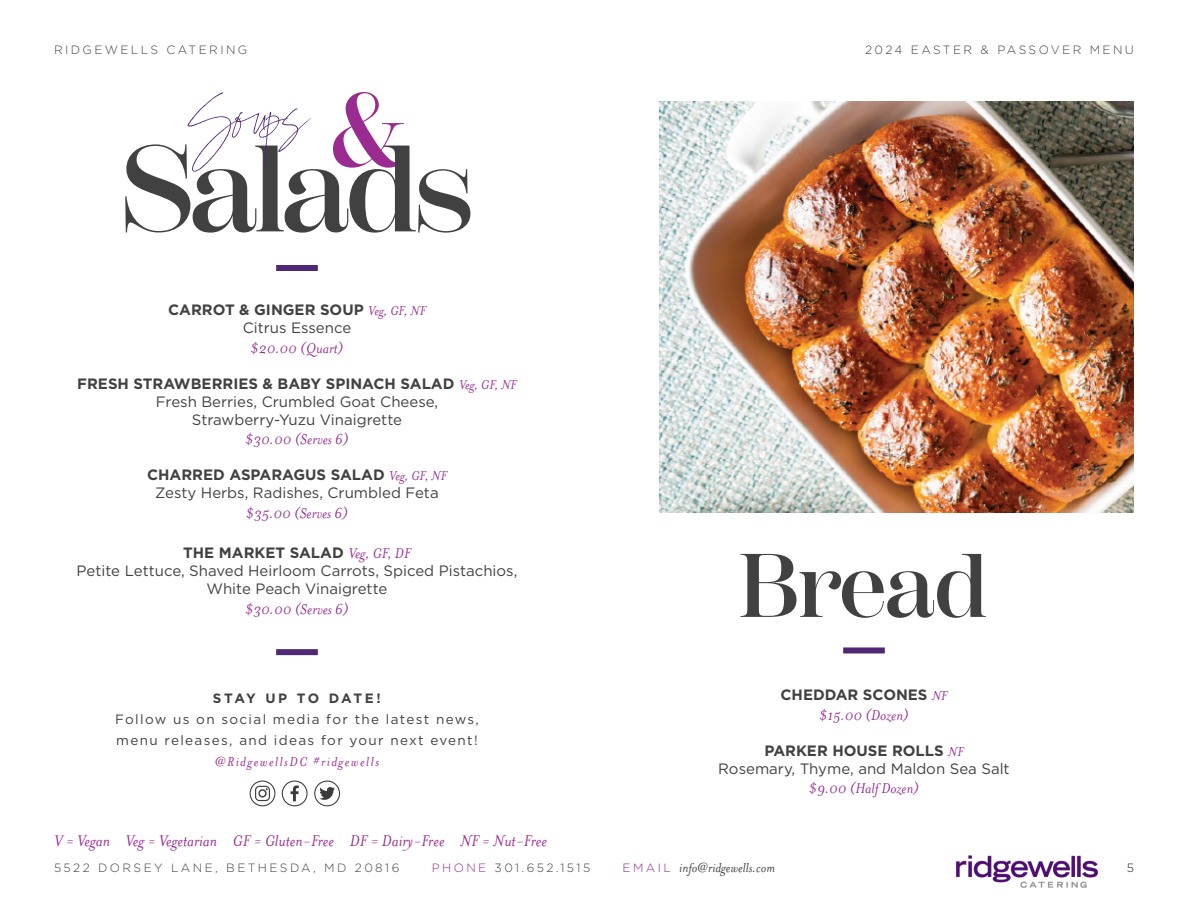
<style>
.page{position:relative;width:1188px;height:918px;background:#fff}
.page>*{position:absolute;margin:0;border:0;box-sizing:border-box;transform-origin:0 0}
.t1{font:600 122.55px "Scotch Display";letter-spacing:-.05em;color:#414142}
.t2{font:600 105.15px "Scotch Display";color:#9a2b90}
.t3{font:90px "Coral Blush Script";color:#502875}
.t4{font:600 90px "Scotch Display";letter-spacing:-.025em;color:#414142}
.t5{font:italic 18px "Mrs Eaves";color:#9a2b90}
.t6{font:italic 16.5px "Mrs Eaves";color:#972f91}
.t7{font:15px/18px "Gotham";color:#414142;text-align:center}
.t8{font:700 15px "Gotham";color:#414142}
.t9{font:italic 15px "Mrs Eaves";color:#414142}
.t10{font:italic 15px "Mrs Eaves";letter-spacing:.1em;color:#9a2b90}
.t11{font:13.5px/21px "Gotham";letter-spacing:.1em;color:#414142}
.t12{font:700 13.5px "Gotham";letter-spacing:.16em;color:#414142}
.t13{font:300 12px "Gotham";letter-spacing:.2em;color:#414142}
.t14{font:300 12px "Gotham";color:#231f20}
.s1{font-family:"Mrs Eaves";font-weight:400;font-style:italic;color:#972f91}
.s2{font-family:"Mrs Eaves";font-weight:400;font-style:italic;font-size:16.5px;color:#972f91}
.s3{color:#9a2b93}
.s4{font-family:"Gotham";font-weight:300;font-style:normal;font-size:12px;color:#902b93}
</style>
<div class="page">
<img style="left:955px;top:855px;width:144px;height:33px">
<div style="left:843px;top:647px;width:42px;height:6px;background:#502875"></div>
<img style="left:658px;top:102px;width:476px;height:411px">
<div style="left:276px;top:265px;width:42px;height:6px;background:#502875"></div>
<div style="left:276px;top:649px;width:42px;height:6px;background:#502875"></div>
<div style="left:250px;top:781px;width:25px;height:25px;border:1px solid #3b3b3b;border-radius:50%"></div>
<svg style="left:255px;top:786px;width:15px;height:15px"></svg>
<div style="left:282px;top:781px;width:26px;height:25px;border:1px solid #3b3b3b;border-radius:50%"></div>
<svg style="left:291px;top:786px;width:8px;height:15px"></svg>
<div style="left:314px;top:781px;width:26px;height:25px;border:1px solid #3b3b3b;border-radius:50%"></div>
<svg style="left:319px;top:787px;width:16px;height:13px"></svg>
<p class="t13" style="left:54px;top:42px;width:195px">RIDGEWELLS CATERING</p>
<p class="t13" style="left:865px;top:42px;width:270px">2024 EASTER &amp; PASSOVER MENU</p>
<p class="t3" style="left:193px;top:73px;width:119px">Soups</p>
<p class="t2" style="left:329px;top:70px;width:79px">&amp;</p>
<p class="t1" style="left:119px;top:119px;width:357px">Salads</p>
<p class="t8" style="left:168px;top:300px;width:259px">CARROT &amp; GINGER SOUP <span class="s1">Veg, GF, NF</span></p>
<p class="t7" style="left:243px;top:318px;width:110px">Citrus Essence</p>
<p class="t6" style="left:251px;top:339px;width:94px">$20.00 (Quart)</p>
<p class="t8" style="left:77px;top:373px;width:441px">FRESH STRAWBERRIES &amp; BABY SPINACH SALAD <span class="s1">Veg, GF, NF</span></p>
<p class="t7" style="left:156px;top:392px;width:284px">Fresh Berries, Crumbled Goat Cheese,</p>
<p class="t7" style="left:192px;top:410px;width:212px">Strawberry-Yuzu Vinaigrette</p>
<p class="t6" style="left:245px;top:431px;width:105px">$30.00 (Serves 6)</p>
<p class="t8" style="left:147px;top:465px;width:301px">CHARRED ASPARAGUS SALAD <span class="s1">Veg, GF, NF</span></p>
<p class="t7" style="left:155px;top:484px;width:285px">Zesty Herbs, Radishes, Crumbled Feta</p>
<p class="t6" style="left:246px;top:504px;width:104px">$35.00 (Serves 6)</p>
<p class="t8" style="left:183px;top:543px;width:229px">THE MARKET SALAD <span class="s2">Veg, GF, DF</span></p>
<p class="t7" style="left:77px;top:561px;width:442px">Petite Lettuce, Shaved Heirloom Carrots, Spiced Pistachios,<br>White Peach Vinaigrette</p>
<p class="t6" style="left:245px;top:600px;width:105px">$30.00 (Serves 6)</p>
<p class="t12" style="left:213px;top:690px;width:170px">STAY UP TO DATE!</p>
<p class="t11" style="left:115px;top:709px;width:365px">Follow us on social media for the latest news, menu releases, and ideas for your next event!</p>
<p class="t10" style="left:215px;top:754px;width:165px">@RidgewellsDC #ridgewells</p>
<p class="t5" style="left:54px;top:830px;width:495px">V = Vegan Veg = Vegetarian GF = Gluten-Free DF = Dairy-Free NF = Nut-Free</p>
<p class="t4" style="left:738px;top:534px;width:252px">Bread</p>
<p class="t8" style="left:781px;top:684px;width:168px">CHEDDAR SCONES <span class="s1">NF</span></p>
<p class="t6" style="left:819px;top:706px;width:91px">$15.00 (Dozen)</p>
<p class="t8" style="left:764px;top:740px;width:201px">PARKER HOUSE ROLLS <span class="s1">NF</span></p>
<p class="t7" style="left:718px;top:759px;width:293px">Rosemary, Thyme, and Maldon Sea Salt</p>
<p class="t6" style="left:809px;top:779px;width:112px">$9.00 (Half Dozen)</p>
<p class="t13" style="left:54px;top:860px;width:347px">5522 DORSEY LANE, BETHESDA, MD 20816</p>
<p class="t13" style="left:432px;top:860px;width:160px"><span class="s3">PHONE</span> 301.652.1515</p>
<p class="t9" style="left:623px;top:859px;width:154px"><span class="s4">E M A I L</span> info@ridgewells.com</p>
<p class="t14" style="left:1127px;top:860px;width:9px">5</p>
</div>
